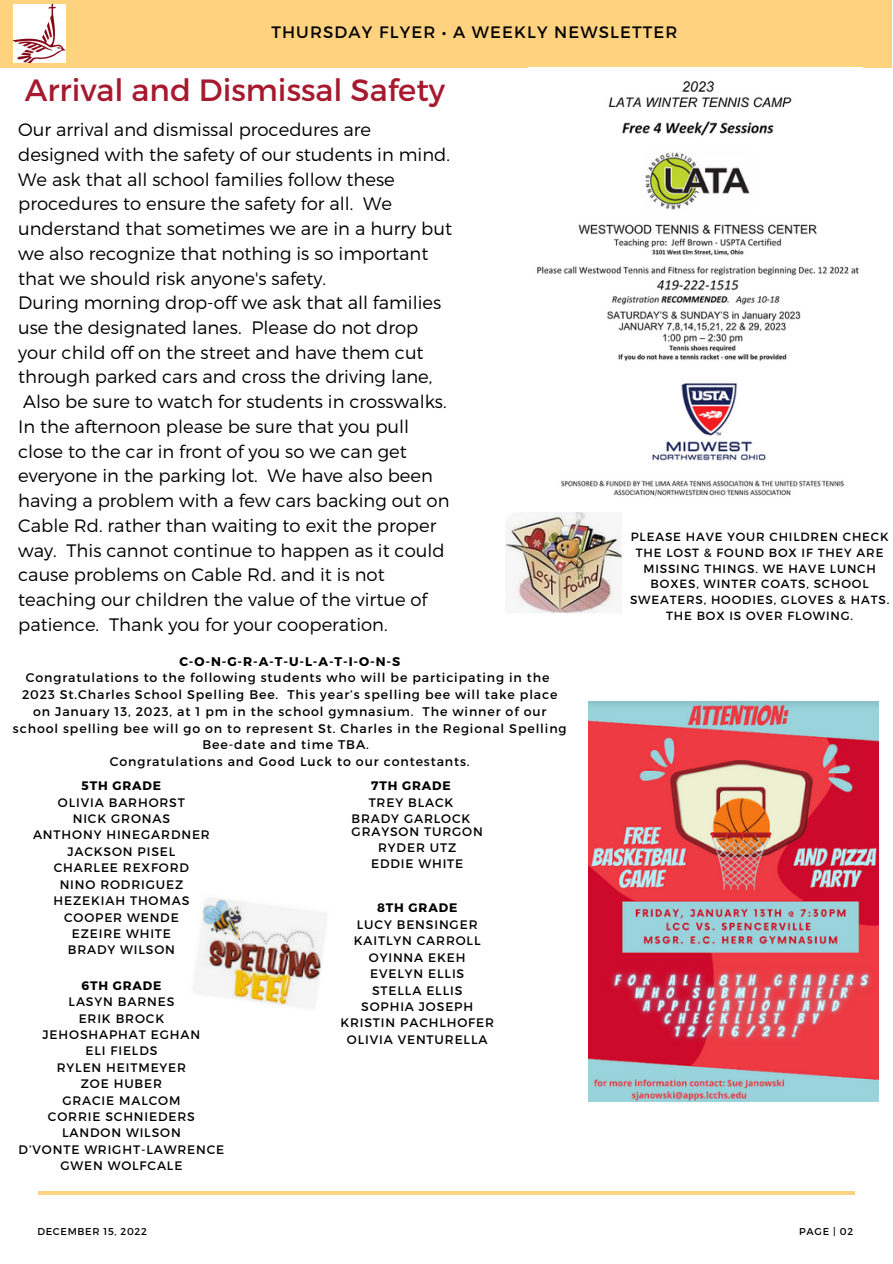
<style>
.page{position:relative;width:893px;height:1264px;background:#fff}
.page>*{position:absolute;margin:0;border:0;box-sizing:border-box;transform-origin:0 0}
.t1{font:30.75px "Montserrat";color:#a6192e}
.t2{font:300 18px/24.8px "Montserrat";color:#000}
.t3{font:16.5px "Montserrat";letter-spacing:.07em;color:#000}
.t4{font:12.6px "Montserrat";letter-spacing:.07em;color:#000}
.t5{font:700 12.6px "Montserrat";color:#000}
.t6{font:12.3px/16.4px "Montserrat";letter-spacing:.07em;color:#000;text-align:center}
.t7{font:700 12.3px "Montserrat";letter-spacing:.07em;color:#000}
.t8{font:11.85px/15.9px "Montserrat";letter-spacing:.07em;color:#000;text-align:center}
.t9{font:9.9px "Montserrat";letter-spacing:.07em;color:#000}
</style>
<div class="page">
<hr style="left:38px;top:1191px;width:816px;height:3px;background:#ffd280">
<div style="left:0;top:0;width:892px;height:67px;background:#ffd280"></div>
<img style="left:14px;top:5px;width:51px;height:57px">
<img style="left:588px;top:701px;width:290px;height:400px">
<img style="left:194px;top:898px;width:133px;height:111px">
<img style="left:537px;top:81px;width:322px;height:224px">
<img style="left:560px;top:311px;width:284px;height:186px">
<img style="left:505px;top:512px;width:117px;height:102px">
<p class="t3" style="left:271px;top:22px;width:407px">THURSDAY FLYER • A WEEKLY NEWSLETTER</p>
<h1 class="t1" style="left:25px;top:70px;width:422px">Arrival and Dismissal Safety</h1>
<p class="t2" style="left:18px;top:116px;width:435px">Our arrival and dismissal procedures are designed with the safety of our students in mind.<br>We ask that all school families follow these procedures to ensure the safety for all. We understand that sometimes we are in a hurry but we also recognize that nothing is so important that we should risk anyone's safety.<br>During morning drop-off we ask that all families use the designated lanes. Please do not drop your child off on the street and have them cut through parked cars and cross the driving lane, Also be sure to watch for students in crosswalks.<br>In the afternoon please be sure that you pull close to the car in front of you so we can get everyone in the parking lot. We have also been having a problem with a few cars backing out on Cable Rd. rather than waiting to exit the proper way. This cannot continue to happen as it could cause problems on Cable Rd. and it is not teaching our children the value of the virtue of patience. Thank you for your cooperation.</p>
<p class="t5" style="left:179px;top:653px;width:222px">C-O-N-G-R-A-T-U-L-A-T-I-O-N-S</p>
<p class="t4" style="left:26px;top:669px;width:525px">Congratulations to the following students who will be participating in the</p>
<p class="t4" style="left:22px;top:686px;width:537px">2023 St.Charles School Spelling Bee. This year’s spelling bee will take place</p>
<p class="t4" style="left:33px;top:703px;width:515px">on January 13, 2023, at 1 pm in the school gymnasium. The winner of our</p>
<p class="t4" style="left:13px;top:720px;width:555px">school spelling bee will go on to represent St. Charles in the Regional Spelling</p>
<p class="t4" style="left:202px;top:736px;width:168px">Bee-date and time TBA.</p>
<p class="t4" style="left:110px;top:753px;width:361px">Congratulations and Good Luck to our contestants.</p>
<p class="t7" style="left:82px;top:777px;width:81px">5TH GRADE</p>
<p class="t6" style="left:33px;top:793px;width:178px">OLIVIA BARHORST<br>NICK GRONAS<br>ANTHONY HINEGARDNER<br>JACKSON PISEL<br>CHARLEE REXFORD<br>NINO RODRIGUEZ<br>HEZEKIAH THOMAS<br>COOPER WENDE<br>EZEIRE WHITE<br>BRADY WILSON</p>
<p class="t7" style="left:81px;top:977px;width:82px">6TH GRADE</p>
<p class="t6" style="left:19px;top:992px;width:207px">LASYN BARNES<br>ERIK BROCK<br>JEHOSHAPHAT EGHAN<br>ELI FIELDS<br>RYLEN HEITMEYER<br>ZOE HUBER<br>GRACIE MALCOM<br>CORRIE SCHNIEDERS<br>LANDON WILSON<br>D’VONTE WRIGHT-LAWRENCE<br>GWEN WOLFCALE</p>
<p class="t7" style="left:371px;top:777px;width:81px">7TH GRADE</p>
<p class="t6" style="left:351px;top:793px;width:120px">TREY BLACK<br>BRADY GARLOCK</p>
<p class="t6" style="left:351px;top:822px;width:133px">GRAYSON TURGON<br>RYDER UTZ<br>EDDIE WHITE</p>
<p class="t7" style="left:377px;top:900px;width:82px">8TH GRADE</p>
<p class="t6" style="left:340px;top:915px;width:155px">LUCY BENSINGER<br>KAITLYN CARROLL<br>OYINNA EKEH<br>EVELYN ELLIS<br>STELLA ELLIS<br>SOPHIA JOSEPH<br>KRISTIN PACHLHOFER<br>OLIVIA VENTURELLA</p>
<p class="t8" style="left:630px;top:528px;width:261px">PLEASE HAVE YOUR CHILDREN CHECK<br>THE LOST &amp; FOUND BOX IF THEY ARE<br>MISSING THINGS. WE HAVE LUNCH<br>BOXES, WINTER COATS, SCHOOL<br>SWEATERS, HOODIES, GLOVES &amp; HATS.<br>THE BOX IS OVER FLOWING.</p>
<p class="t9" style="left:37px;top:1225px;width:111px">DECEMBER 15, 2022</p>
<p class="t9" style="left:799px;top:1225px;width:55px">PAGE | 02</p>
</div>
